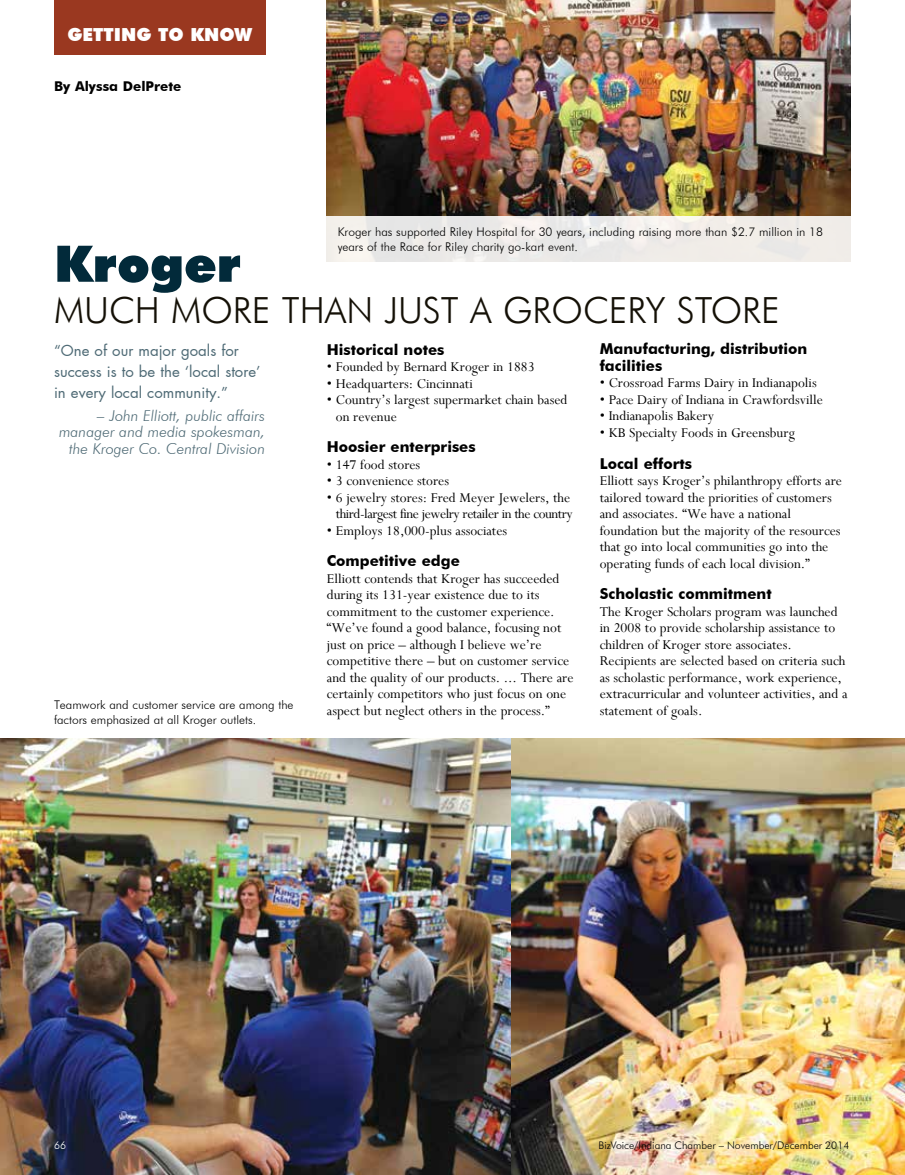
<style>
.page{position:relative;width:905px;height:1175px;background:#fff}
.page>*{position:absolute;margin:0;border:0;box-sizing:border-box;transform-origin:0 0}
.t1{font:900 50.4px "Futura BT";color:#022a3a}
.t2{font:300 36px "Futura BT";color:#141006}
.t3{font:900 18px "Futura BT";color:#fff}
.t4{font:15px/16.5px "Perpetua";color:#000}
.t5{font:700 15px/16.5px "Futura BT";color:#000}
.t6{font:15px/16.5px "Perpetua";letter-spacing:-.03em;color:#000;text-align:center}
.t7{font:italic 300 15px/16.5px "Futura BT";color:#4e6a75;text-align:right}
.t8{font:15px/21px "Futura";color:#4e6a75}
.t9{font:700 13.5px "Futura BT";color:#000}
.t10{font:300 12px/15px "Futura BT";color:#000}
.t11{font:300 10.5px "Futura BT";color:#000}
.t12{font:300 10.5px "Futura BT";color:#fff}
</style>
<div class="page">
<img style="left:510px;top:738px;width:394px;height:436px">
<div style="left:54px;top:0;width:212px;height:54px;background:#9a3820"></div>
<img style="left:327px;top:0;width:523px;height:216px">
<img style="left:0;top:738px;width:510px;height:436px">
<div style="left:327px;top:216px;width:523px;height:46px;background:#efece8"></div>
<p class="t3" style="left:68px;top:23px;width:186px">GETTING TO KNOW</p>
<p class="t9" style="left:54px;top:78px;width:129px">By Alyssa DelPrete</p>
<p class="t10" style="left:338px;top:224px;width:487px">Kroger has supported Riley Hospital for 30 years, including raising more than $2.7 million in 18 years of the Race for Riley charity go-kart event.</p>
<h1 class="t1" style="left:54px;top:233px;width:189px">Kroger</h1>
<h2 class="t2" style="left:54px;top:288px;width:727px">MUCH MORE THAN JUST A GROCERY STORE</h2>
<p class="t8" style="left:54px;top:339px;width:208px">“One of our major goals for success is to be the ‘local store’ in every local community.”</p>
<p class="t7" style="left:59px;top:407px;width:207px">– John Elliott, public affairs manager and media spokesman, the Kroger Co. Central Division</p>
<p class="t10" style="left:54px;top:696px;width:241px">Teamwork and customer service are among the factors emphasized at all Kroger outlets.</p>
<p class="t5" style="left:327px;top:341px;width:119px">Historical notes</p>
<p class="t4" style="left:327px;top:358px;width:209px">• Founded by Bernard Kroger in 1883</p>
<p class="t4" style="left:327px;top:375px;width:147px">• Headquarters: Cincinnati</p>
<p class="t4" style="left:336px;top:391px;width:233px;text-indent:-9px">• Country’s largest supermarket chain based on revenue</p>
<p class="t5" style="left:327px;top:438px;width:150px">Hoosier enterprises</p>
<p class="t4" style="left:327px;top:455px;width:95px">• 147 food stores</p>
<p class="t4" style="left:327px;top:472px;width:124px">• 3 convenience stores</p>
<p class="t6" style="left:327px;top:488px;width:247px">• 6 jewelry stores: Fred Meyer Jewelers, the third-largest fine jewelry retailer in the country</p>
<p class="t4" style="left:327px;top:521px;width:182px">• Employs 18,000-plus associates</p>
<p class="t5" style="left:327px;top:552px;width:134px">Competitive edge</p>
<p class="t4" style="left:327px;top:569px;width:248px">Elliott contends that Kroger has succeeded during its 131-year existence due to its commitment to the customer experience. “We’ve found a good balance, focusing not just on price – although I believe we’re competitive there – but on customer service and the quality of our products. ... There are certainly competitors who just focus on one aspect but neglect others in the process.”</p>
<p class="t5" style="left:599px;top:341px;width:209px">Manufacturing, distribution facilities</p>
<p class="t4" style="left:599px;top:374px;width:218px">• Crossroad Farms Dairy in Indianapolis</p>
<p class="t4" style="left:599px;top:391px;width:225px">• Pace Dairy of Indiana in Crawfordsville</p>
<p class="t4" style="left:599px;top:407px;width:116px">• Indianapolis Bakery</p>
<p class="t4" style="left:599px;top:424px;width:197px">• KB Specialty Foods in Greensburg</p>
<p class="t5" style="left:599px;top:455px;width:94px">Local efforts</p>
<p class="t4" style="left:599px;top:472px;width:244px">Elliott says Kroger’s philanthropy efforts are tailored toward the priorities of customers and associates. “We have a national foundation but the majority of the resources that go into local communities go into the operating funds of each local division.”</p>
<p class="t5" style="left:599px;top:585px;width:173px">Scholastic commitment</p>
<p class="t4" style="left:599px;top:602px;width:249px">The Kroger Scholars program was launched in 2008 to provide scholarship assistance to children of Kroger store associates.<br>Recipients are selected based on criteria such as scholastic performance, work experience, extracurricular and volunteer activities, and a statement of goals.</p>
<p class="t12" style="left:54px;top:1138px;width:14px">66</p>
<p class="t11" style="left:598px;top:1138px;width:252px">BizVoice/Indiana Chamber – November/December 2014</p>
</div>
